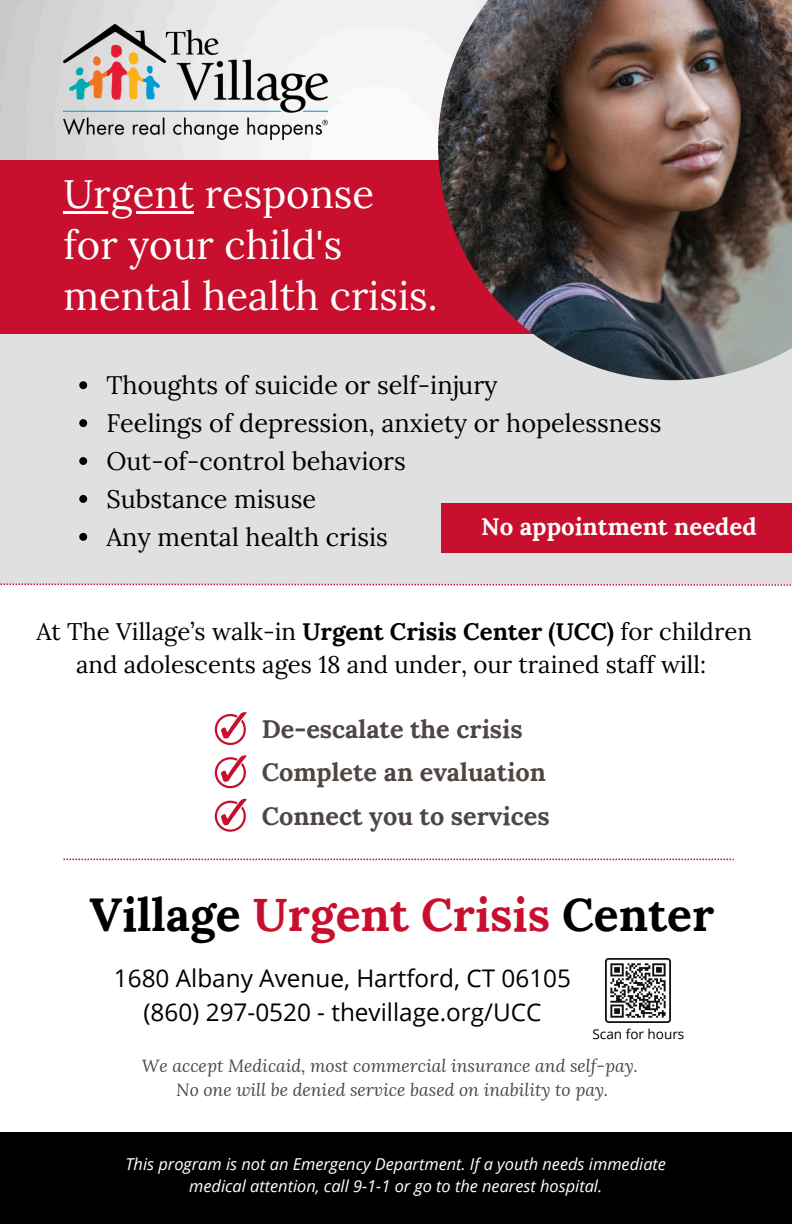
<style>
.page{position:relative;width:792px;height:1224px;background:#fff}
.page>*{position:absolute;margin:0;border:0;box-sizing:border-box;transform-origin:0 0}
.t1{font:700 46.2px "Lora";color:#000}
.t2{font:40px/51px "Lora";color:#fff}
.t3{font:25.2px "Lora";color:#000}
.t4{font:700 25.2px "Lora";color:#4e4643}
.t5{font:24.4px/33.2px "Open Sans";color:#000;text-align:center}
.t6{font:24px/33px "Lora";color:#000;text-align:center}
.t7{font:700 24px "Lora";color:#fff}
.t8{font:italic 17.6px/23.4px "Lora";color:#4e4643;text-align:center}
.t9{font:italic 16.4px/21.8px "Open Sans";color:#fff;text-align:center}
.t10{font:13.6px "Open Sans";color:#000}
.s1{font-weight:700}
.s2{color:#c8102e}
</style>
<div class="page">
<img style="left:0;top:0;width:438px;height:160px">
<img style="left:63px;top:24px;width:264px;height:116px">
<div style="left:0;top:330px;width:792px;height:254px;background:#e0e0e0"></div>
<div style="left:0;top:160px;width:792px;height:174px;background:#c8102e"></div>
<img style="left:438px;top:0;width:354px;height:380px">
<svg style="left:63px;top:859px;width:671px;height:1px"></svg>
<svg style="left:79px;top:381px;width:8px;height:8px"></svg>
<svg style="left:79px;top:419px;width:8px;height:8px"></svg>
<svg style="left:79px;top:457px;width:8px;height:8px"></svg>
<svg style="left:79px;top:495px;width:8px;height:8px"></svg>
<svg style="left:79px;top:533px;width:8px;height:8px"></svg>
<hr style="left:63px;top:211px;width:131px;height:3px;background:#fff">
<svg style="left:0;top:584px;width:791px;height:2px"></svg>
<svg style="left:215px;top:712px;width:31px;height:33px"></svg>
<svg style="left:215px;top:755px;width:31px;height:33px"></svg>
<svg style="left:215px;top:799px;width:31px;height:33px"></svg>
<div style="left:0;top:1132px;width:792px;height:92px;background:#000"></div>
<div style="left:442px;top:503px;width:350px;height:50px;background:#c8102e"></div>
<img style="left:606px;top:958px;width:64px;height:65px">
<p class="t2" style="left:63px;top:168px;width:376px">Urgent response for your child's mental health crisis.</p>
<p class="t3" style="left:106px;top:369px;width:393px">Thoughts of suicide or self-injury</p>
<p class="t3" style="left:106px;top:406px;width:556px">Feelings of depression, anxiety or hopelessness</p>
<p class="t3" style="left:106px;top:444px;width:301px">Out-of-control behaviors</p>
<p class="t3" style="left:106px;top:482px;width:211px">Substance misuse</p>
<p class="t3" style="left:106px;top:520px;width:283px">Any mental health crisis</p>
<h1 class="t7" style="left:481px;top:511px;width:277px">No appointment needed</h1>
<h4 class="t6" style="left:37px;top:614px;width:717px">At The Village’s walk-in <span class="s1">Urgent Crisis Center (UCC)</span> for children and adolescents ages 18 and under, our trained staff will:</h4>
<p class="t4" style="left:262px;top:713px;width:263px">De-escalate the crisis</p>
<p class="t4" style="left:262px;top:756px;width:286px">Complete an evaluation</p>
<h3 class="t4" style="left:262px;top:800px;width:289px">Connect you to services</h3>
<h2 class="t1" style="left:89px;top:885px;width:626px">Village <span class="s2">Urgent Crisis</span> Center</h2>
<h3 class="t5" style="left:114px;top:961px;width:459px">1680 Albany Avenue, Hartford, CT 06105 (860) 297-0520 - thevillage.org/UCC</h3>
<p class="t10" style="left:593px;top:1024px;width:93px">Scan for hours</p>
<h3 class="t8" style="left:142px;top:1054px;width:497px">We accept Medicaid, most commercial insurance and self-pay.<br>No one will be denied service based on inability to pay.</h3>
<h3 class="t9" style="left:125px;top:1153px;width:542px">This program is not an Emergency Department. If a youth needs immediate medical attention, call 9-1-1 or go to the nearest hospital.</h3>
</div>
